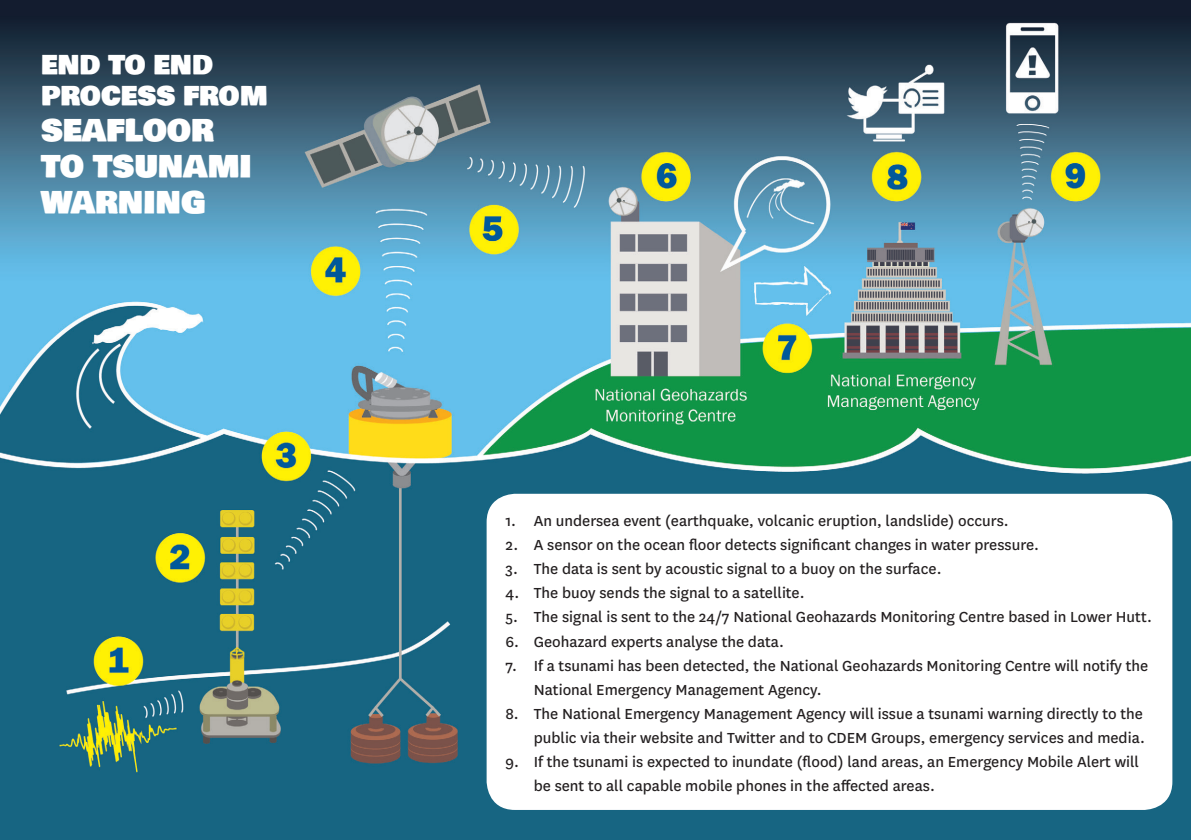
<style>
.page{position:relative;width:1191px;height:840px;background:#fff}
.page>*{position:absolute;margin:0;border:0;box-sizing:border-box;transform-origin:0 0}
.t1{font:30px/36px "Bowlby One SC";color:#fff}
.t2{font:26px/31.2px "Bowlby One SC";color:#fff}
.t3{font:17px/24px "National";color:#231f20}
</style>
<div class="page">
<img style="left:0;top:0;width:1191px;height:839px">
<div style="left:486px;top:493px;width:686px;height:316px;background:#fff;border-radius:28px"></div>
<p class="t2" style="left:41px;top:50px;width:228px">END TO END<br>PROCESS FROM</p>
<p class="t1" style="left:41px;top:113px;width:212px">SEAFLOOR<br>TO TSUNAMI<br>WARNING</p>
<p class="t3" style="left:505px;top:508px;width:505px">1. An undersea event (earthquake, volcanic eruption, landslide) occurs.</p>
<p class="t3" style="left:505px;top:532px;width:535px">2. A sensor on the ocean floor detects significant changes in water pressure.</p>
<p class="t3" style="left:505px;top:556px;width:437px">3. The data is sent by acoustic signal to a buoy on the surface.</p>
<p class="t3" style="left:505px;top:580px;width:301px">4. The buoy sends the signal to a satellite.</p>
<p class="t3" style="left:505px;top:604px;width:648px">5. The signal is sent to the 24/7 National Geohazards Monitoring Centre based in Lower Hutt.</p>
<p class="t3" style="left:505px;top:628px;width:280px">6. Geohazard experts analyse the data.</p>
<p class="t3" style="left:534px;top:652px;width:616px;text-indent:-28px">7. If a tsunami has been detected, the National Geohazards Monitoring Centre will notify the<br>National Emergency Management Agency.</p>
<p class="t3" style="left:505px;top:700px;width:641px;text-align:right">8. The National Emergency Management Agency will issue a tsunami warning directly to the public via their website and Twitter and to CDEM Groups, emergency services and media.</p>
<p class="t3" style="left:534px;top:748px;width:607px;text-indent:-28px">9. If the tsunami is expected to inundate (flood) land areas, an Emergency Mobile Alert will be sent to all capable mobile phones in the affected areas.</p>
</div>
